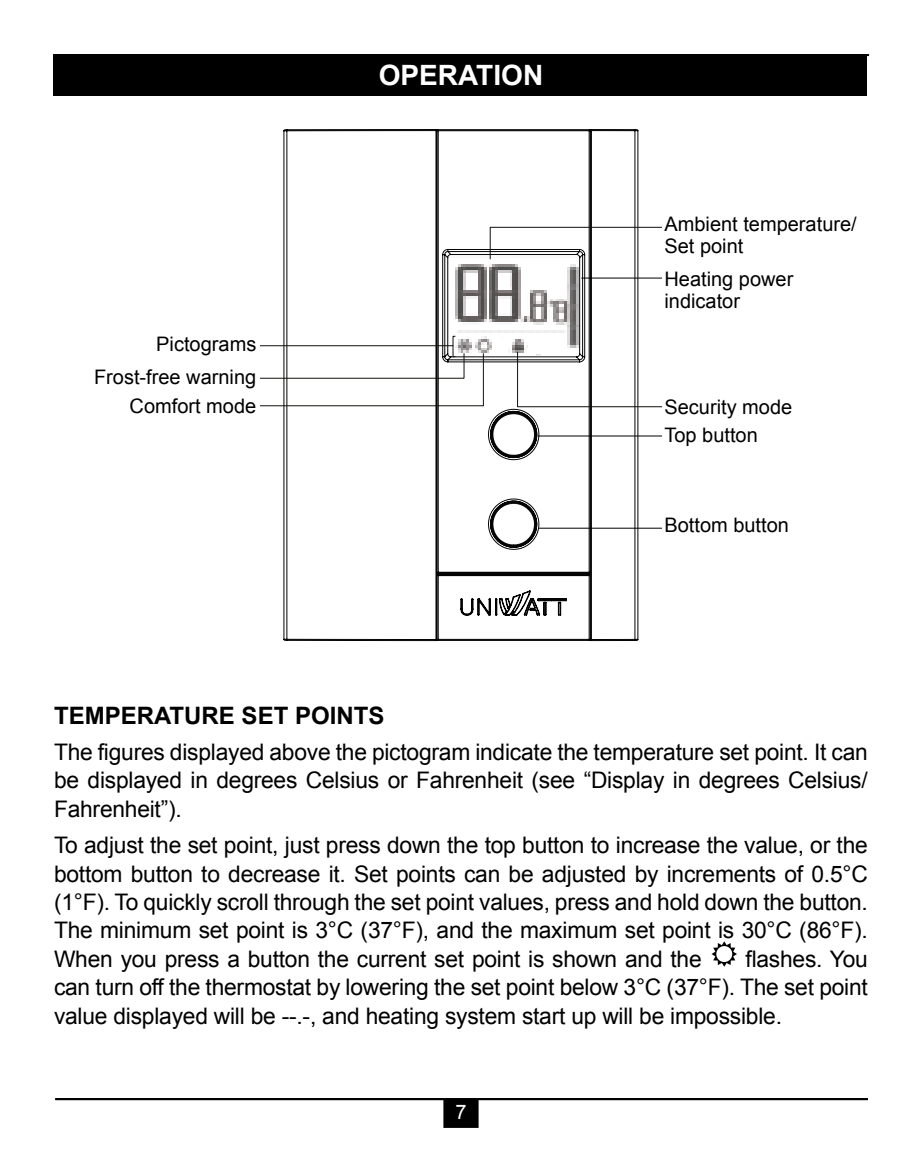
<style>
.page{position:relative;width:922px;height:1152px;background:#fff}
.page>*{position:absolute;margin:0;border:0;box-sizing:border-box;transform-origin:0 0}
.t1{font:700 28px "Arial";color:#fff}
.t2{font:700 24px "Arial";color:#000}
.t3{font:22.8px/28.4px "Arial";letter-spacing:-.01em;color:#000;text-align:justify}
.t4{font:20px/22px "Arial";color:#000}
.t5{font:20px "Arial";color:#fff}
</style>
<div class="page">
<div style="left:444px;top:1099px;width:33px;height:28px;background:#000"></div>
<div style="left:443px;top:1098px;width:35px;height:30px;border:2px solid #000"></div>
<hr style="left:55px;top:1098px;width:813px;height:2px;background:#000">
<div style="left:53px;top:54px;width:814px;height:41px;background:#000"></div>
<hr style="left:55px;top:54px;width:814px;height:2px;background:#000">
<svg style="left:283px;top:129px;width:356px;height:513px"></svg>
<hr style="left:581px;top:277px;width:80px;height:2px;background:#000">
<hr style="left:537px;top:435px;width:124px;height:2px;background:#000">
<hr style="left:538px;top:528px;width:123px;height:1px;background:#000">
<svg style="left:516px;top:351px;width:145px;height:57px"></svg>
<svg style="left:489px;top:227px;width:172px;height:33px"></svg>
<svg style="left:261px;top:336px;width:223px;height:70px"></svg>
<div style="left:545px;top:336px;width:21px;height:18px;background:#fff"></div>
<svg style="left:711px;top:941px;width:26px;height:26px"></svg>
<p class="t4" style="left:156px;top:333px;width:102px">Pictograms</p>
<p class="t4" style="left:94px;top:363px;width:164px;line-height:28.4px;text-align:right">Frost-free warning<br>Comfort mode</p>
<p class="t1" style="left:379px;top:56px;width:166px">OPERATION</p>
<p class="t4" style="left:664px;top:214px;width:194px">Ambient temperature/<br>Set point</p>
<p class="t4" style="left:664px;top:268px;width:130px">Heating power indicator</p>
<p class="t4" style="left:664px;top:396px;width:129px">Security mode</p>
<p class="t4" style="left:664px;top:424px;width:95px">Top button</p>
<p class="t4" style="left:664px;top:514px;width:126px">Bottom button</p>
<p class="t2" style="left:54px;top:699px;width:332px">TEMPERATURE SET POINTS</p>
<p class="t3" style="left:54px;top:738px;width:815px">The figures displayed above the pictogram indicate the temperature set point. It can be displayed in degrees Celsius or Fahrenheit (see “Display in degrees Celsius/ Fahrenheit”).</p>
<p class="t3" style="left:54px;top:831px;width:815px">To adjust the set point, just press down the top button to increase the value, or the bottom button to decrease it. Set points can be adjusted by increments of 0.5°C (1°F). To quickly scroll through the set point values, press and hold down the button.<br>The minimum set point is 3°C (37°F), and the maximum set point is 30°C (86°F).<br>When you press a button the current set point is shown and the</p>
<p class="t3" style="left:54px;top:945px;width:815px;text-indent:691px">flashes. You can turn off the thermostat by lowering the set point below 3°C (37°F). The set point value displayed will be --.-, and heating system start up will be impossible.</p>
<p class="t5" style="left:455px;top:1099px;width:13px">7</p>
</div>
